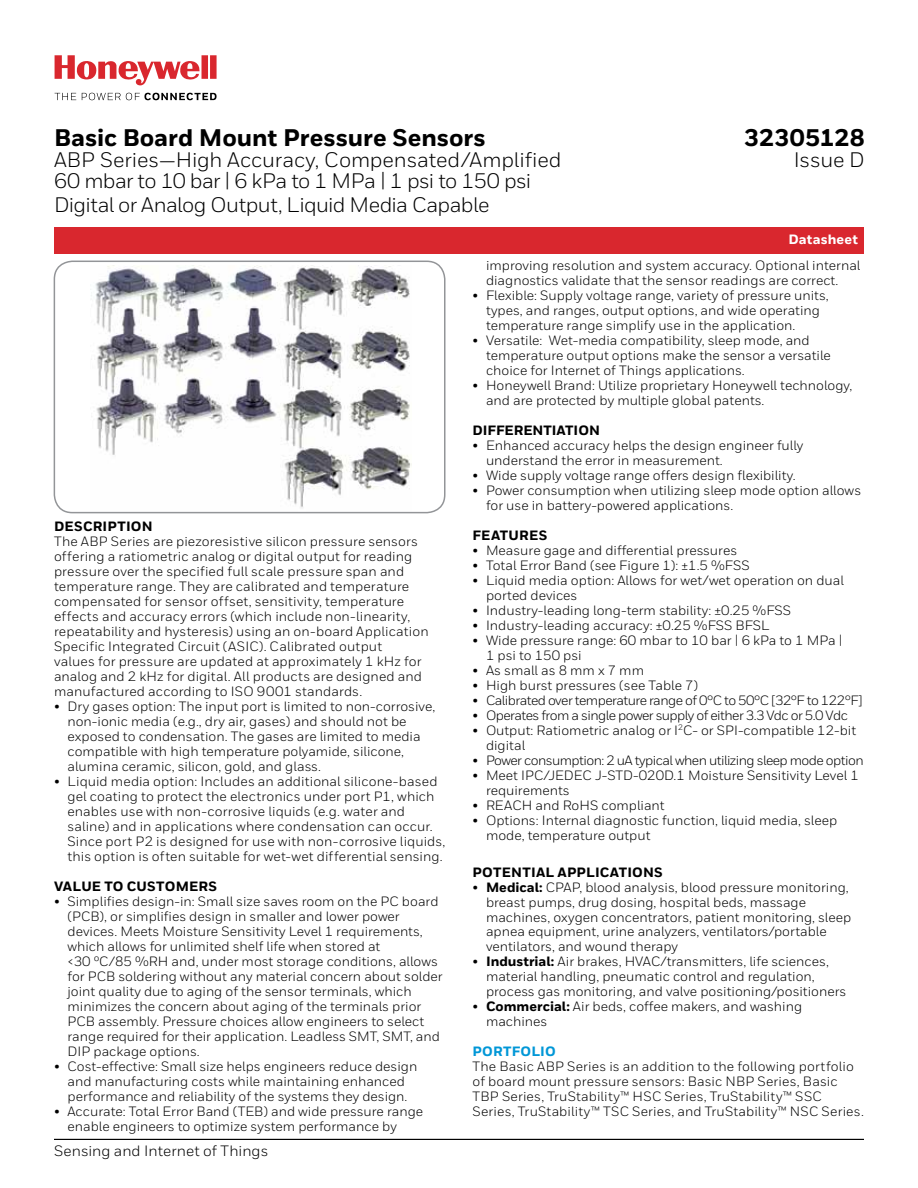
<style>
.page{position:relative;width:918px;height:1188px;background:#fff}
.page>*{position:absolute;margin:0;border:0;box-sizing:border-box;transform-origin:0 0}
.t1{font:800 24px "Honeywell Sans";color:#000}
.t2{font:21px/21px "Honeywell Sans";letter-spacing:-.02em;color:#000}
.t3{font:15px "Honeywell Sans";letter-spacing:.005em;color:#000}
.t4{font:13.5px/15px "Honeywell Sans";color:#000}
.t5{font:13.5px "Honeywell Sans";letter-spacing:-.04em;color:#000}
.t6{font:800 13.5px "Honeywell Sans";letter-spacing:.015em;color:#000}
.t7{font:800 13.5px "Honeywell Sans";letter-spacing:.01em;color:#fff}
.t8{font:800 13.5px "Honeywell Sans";letter-spacing:.015em;color:#0097d7}
.s1{font-weight:800}
</style>
<div class="page">
<img style="left:91px;top:265px;width:321px;height:243px">
<div style="left:54px;top:261px;width:392px;height:252px;border:2px solid #939598;border-radius:18px"></div>
<div style="left:54px;top:227px;width:810px;height:27px;background:#d9272e"></div>
<hr style="left:54px;top:1139px;width:810px;height:1px;background:#000">
<svg style="left:55px;top:55px;width:162px;height:31px"></svg>
<svg style="left:55px;top:93px;width:21px;height:7px"></svg>
<svg style="left:82px;top:93px;width:135px;height:7px"></svg>
<h1 class="t1" style="left:54px;top:123px;width:433px">Basic Board Mount Pressure Sensors</h1>
<h2 class="t2" style="left:54px;top:150px;width:509px">ABP Series—High Accuracy, Compensated/Amplified<br>60 mbar to 10 bar | 6 kPa to 1 MPa | 1 psi to 150 psi</h2>
<h2 class="t2" style="left:54px;top:195px;width:437px">Digital or Analog Output, Liquid Media Capable</h2>
<h1 class="t1" style="left:744px;top:123px;width:122px">32305128</h1>
<h2 class="t2" style="left:794px;top:150px;width:73px">Issue D</h2>
<p class="t7" style="left:788px;top:231px;width:71px">Datasheet</p>
<p class="t6" style="left:54px;top:518px;width:100px">DESCRIPTION</p>
<p class="t4" style="left:54px;top:533px;width:376px">The ABP Series are piezoresistive silicon pressure sensors offering a ratiometric analog or digital output for reading pressure over the specified full scale pressure span and temperature range. They are calibrated and temperature compensated for sensor offset, sensitivity, temperature effects and accuracy errors (which include non-linearity, repeatability and hysteresis) using an on-board Application Specific Integrated Circuit (ASIC). Calibrated output<br>values for pressure are updated at approximately 1 kHz for analog and 2 kHz for digital. All products are designed and manufactured according to ISO 9001 standards.</p>
<p class="t4" style="left:68px;top:698px;width:369px;text-indent:-14px">• Dry gases option: The input port is limited to non-corrosive, non-ionic media (e.g., dry air, gases) and should not be exposed to condensation. The gases are limited to media compatible with high temperature polyamide, silicone, alumina ceramic, silicon, gold, and glass.</p>
<p class="t4" style="left:68px;top:773px;width:379px;text-indent:-14px">• Liquid media option: Includes an additional silicone-based gel coating to protect the electronics under port P1, which enables use with non-corrosive liquids (e.g. water and saline) and in applications where condensation can occur.<br>Since port P2 is designed for use with non-corrosive liquids, this option is often suitable for wet-wet differential sensing.</p>
<p class="t6" style="left:54px;top:878px;width:165px">VALUE TO CUSTOMERS</p>
<p class="t4" style="left:68px;top:893px;width:377px;text-indent:-14px">• Simplifies design-in: Small size saves room on the PC board (PCB), or simplifies design in smaller and lower power devices. Meets Moisture Sensitivity Level 1 requirements, which allows for unlimited shelf life when stored at<br>&lt;30 ºC/85 %RH and, under most storage conditions, allows for PCB soldering without any material concern about solder joint quality due to aging of the sensor terminals, which minimizes the concern about aging of the terminals prior PCB assembly. Pressure choices allow engineers to select range required for their application. Leadless SMT, SMT, and DIP package options.</p>
<p class="t4" style="left:54px;top:1058px;width:365px;text-align:center">• Cost-effective: Small size helps engineers reduce design and manufacturing costs while maintaining enhanced performance and reliability of the systems they design.</p>
<p class="t4" style="left:68px;top:1103px;width:357px;text-indent:-14px">• Accurate: Total Error Band (TEB) and wide pressure range enable engineers to optimize system performance by</p>
<p class="t3" style="left:54px;top:1142px;width:216px">Sensing and Internet of Things</p>
<p class="t4" style="left:486px;top:258px;width:376px">improving resolution and system accuracy. Optional internal diagnostics validate that the sensor readings are correct.</p>
<p class="t4" style="left:486px;top:288px;width:344px;text-indent:-14px">• Flexible: Supply voltage range, variety of pressure units, types, and ranges, output options, and wide operating temperature range simplify use in the application.</p>
<p class="t4" style="left:486px;top:333px;width:346px;text-indent:-14px">• Versatile: Wet-media compatibility, sleep mode, and temperature output options make the sensor a versatile choice for Internet of Things applications.</p>
<p class="t4" style="left:486px;top:378px;width:368px;text-indent:-14px">• Honeywell Brand: Utilize proprietary Honeywell technology, and are protected by multiple global patents.</p>
<p class="t6" style="left:472px;top:422px;width:129px">DIFFERENTIATION</p>
<p class="t4" style="left:486px;top:438px;width:319px;text-indent:-14px">• Enhanced accuracy helps the design engineer fully understand the error in measurement.</p>
<p class="t4" style="left:472px;top:468px;width:325px">• Wide supply voltage range offers design flexibility.</p>
<p class="t4" style="left:486px;top:483px;width:377px;text-indent:-14px">• Power consumption when utilizing sleep mode option allows for use in battery-powered applications.</p>
<p class="t6" style="left:472px;top:527px;width:76px">FEATURES</p>
<p class="t4" style="left:472px;top:543px;width:266px">• Measure gage and differential pressures</p>
<p class="t4" style="left:472px;top:558px;width:279px">• Total Error Band (see Figure 1): ±1.5 %FSS</p>
<p class="t4" style="left:486px;top:573px;width:359px;text-indent:-14px">• Liquid media option: Allows for wet/wet operation on dual ported devices</p>
<p class="t4" style="left:472px;top:603px;width:320px">• Industry-leading long-term stability: ±0.25 %FSS</p>
<p class="t4" style="left:472px;top:618px;width:299px">• Industry-leading accuracy: ±0.25 %FSS BFSL</p>
<p class="t4" style="left:486px;top:633px;width:358px;text-indent:-14px">• Wide pressure range: 60 mbar to 10 bar | 6 kPa to 1 MPa |<br>1 psi to 150 psi</p>
<p class="t4" style="left:472px;top:663px;width:173px">• As small as 8 mm x 7 mm</p>
<p class="t4" style="left:472px;top:678px;width:227px">• High burst pressures (see Table 7)</p>
<p class="t5" style="left:472px;top:692px;width:392px">• Calibrated over temperature range of 0°C to 50°C [32°F to 122°F]</p>
<p class="t5" style="left:472px;top:707px;width:377px">• Operates from a single power supply of either 3.3 Vdc or 5.0 Vdc</p>
<p class="t4" style="left:486px;top:722px;width:372px;text-indent:-14px">• Output: Ratiometric analog or I<sup>2</sup>C- or SPI-compatible 12-bit digital</p>
<p class="t5" style="left:473px;top:752px;width:393px">• Power consumption: 2 uA typical when utilizing sleep mode option</p>
<p class="t4" style="left:486px;top:768px;width:374px;text-indent:-14px">• Meet IPC/JEDEC J-STD-020D.1 Moisture Sensitivity Level 1 requirements</p>
<p class="t4" style="left:473px;top:798px;width:194px">• REACH and RoHS compliant</p>
<p class="t4" style="left:486px;top:813px;width:353px;text-indent:-14px">• Options: Internal diagnostic function, liquid media, sleep mode, temperature output</p>
<p class="t6" style="left:473px;top:864px;width:192px">POTENTIAL APPLICATIONS</p>
<p class="t4" style="left:486px;top:879px;width:367px;text-indent:-14px">• <span class="s1">Medical:</span> CPAP, blood analysis, blood pressure monitoring, breast pumps, drug dosing, hospital beds, massage machines, oxygen concentrators, patient monitoring, sleep apnea equipment, urine analyzers, ventilators/portable ventilators, and wound therapy</p>
<p class="t4" style="left:486px;top:954px;width:362px;text-indent:-14px">• <span class="s1">Industrial:</span> Air brakes, HVAC/transmitters, life sciences, material handling, pneumatic control and regulation, process gas monitoring, and valve positioning/positioners</p>
<p class="t4" style="left:486px;top:999px;width:318px;text-indent:-14px">• <span class="s1">Commercial:</span> Air beds, coffee makers, and washing machines</p>
<p class="t8" style="left:473px;top:1044px;width:85px">PORTFOLIO</p>
<p class="t4" style="left:473px;top:1059px;width:393px">The Basic ABP Series is an addition to the following portfolio of board mount pressure sensors: Basic NBP Series, Basic TBP Series, TruStability™ HSC Series, TruStability™ SSC Series, TruStability™ TSC Series, and TruStability™ NSC Series.</p>
</div>
